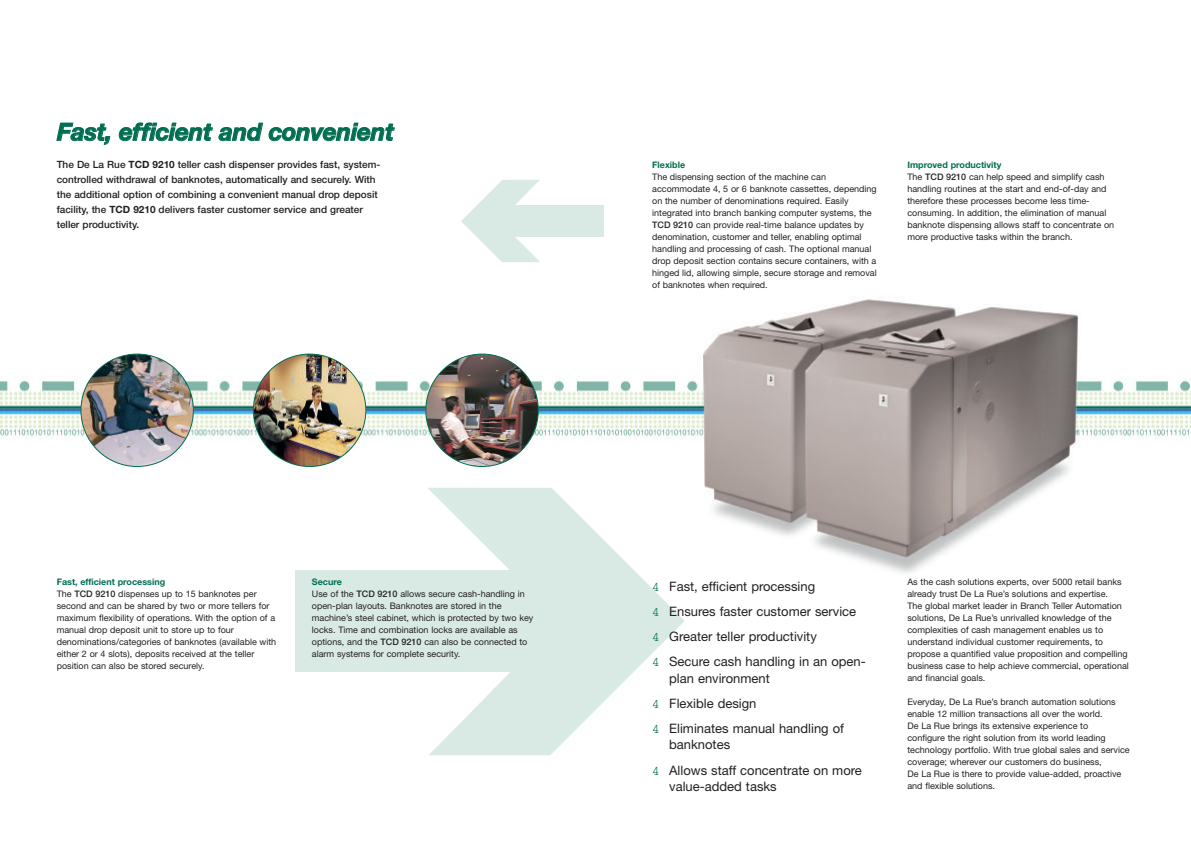
<style>
.page{position:relative;width:1191px;height:842px;background:#fff}
.page>*{position:absolute;margin:0;border:0;box-sizing:border-box;transform-origin:0 0}
.t1{font:italic 700 24px "Helvetica Neue";letter-spacing:-.005em;color:#006e51}
.t2{font:13px/25.1px "Helvetica Neue";color:#231f20}
.t3{font:500 10px/15px "Helvetica Neue";color:#231f20}
.t4{font:9px/12px "Helvetica Neue";color:#231f20}
.t5{font:700 9px "Helvetica Neue";color:#006e51}
.s1{font-weight:700}
.s2{font-weight:700;color:#006e51}
.s3{font-weight:500}
.s4{font-family:"Courier";color:#006e51}
</style>
<div class="page">
<img style="left:0;top:205px;width:1191px;height:551px">
<svg style="left:461px;top:180px;width:79px;height:82px"></svg>
<div style="left:481px;top:206px;width:123px;height:31px;background:#d9eae5"></div>
<svg style="left:427px;top:488px;width:257px;height:267px"></svg>
<div style="left:295px;top:570px;width:323px;height:102px;background:#d9eae5"></div>
<img style="left:80px;top:354px;width:114px;height:113px">
<img style="left:253px;top:354px;width:113px;height:113px">
<img style="left:425px;top:354px;width:114px;height:113px">
<h1 class="t1" style="left:57px;top:123px;width:338px">Fast, efficient and convenient</h1>
<p class="t3" style="left:57px;top:158px;width:325px">The De La Rue <span class="s1">TCD 9210</span> teller cash dispenser provides fast, system&shy;controlled withdrawal of banknotes, automatically and securely. With the additional option of combining a convenient manual drop deposit facility, the <span class="s1">TCD 9210</span> delivers faster customer service and greater teller productivity.</p>
<p class="t4" style="left:57px;top:576px;width:221px"><span class="s2">Fast, efficient processing<br></span>The <span class="s3">TCD 9210</span> dispenses up to 15 banknotes per second and can be shared by two or more tellers for maximum flexibility of operations. With the option of a manual drop deposit unit to store up to four denominations/categories of banknotes (available with either 2 or 4 slots), deposits received at the teller position can also be stored securely.</p>
<p class="t4" style="left:312px;top:576px;width:223px"><span class="s2">Secure<br></span>Use of the <span class="s3">TCD 9210</span> allows secure cash-handling in open-plan layouts. Banknotes are stored in the machine’s steel cabinet, which is protected by two key locks. Time and combination locks are available as options, and the <span class="s3">TCD 9210</span> can also be connected to alarm systems for complete security.</p>
<p class="t5" style="left:652px;top:161px;width:34px">Flexible</p>
<p class="t4" style="left:652px;top:171px;width:226px">The dispensing section of the machine can accommodate 4, 5 or 6 banknote cassettes, depending on the number of denominations required. Easily integrated into branch banking computer systems, the <span class="s3">TCD 9210</span> can provide real-time balance updates by denomination, customer and teller, enabling optimal handling and processing of cash. The optional manual drop deposit section contains secure containers, with a hinged lid, allowing simple, secure storage and removal of banknotes when required.</p>
<p class="t4" style="left:907px;top:159px;width:208px"><span class="s2">Improved productivity<br></span>The <span class="s3">TCD 9210</span> can help speed and simplify cash handling routines at the start and end-of-day and therefore these processes become less time&shy;consuming. In addition, the elimination of manual banknote dispensing allows staff to concentrate on more productive tasks within the branch.</p>
<h2 class="t2" style="left:652px;top:575px;width:215px"><span class="s4">4</span> Fast, efficient processing<br><span class="s4">4</span> Ensures faster customer service<br><span class="s4">4</span> Greater teller productivity<br><span class="s4">4</span> Secure cash handling in an open-</h2>
<h2 class="t2" style="left:652px;top:667px;width:193px;text-indent:17px">plan environment<br><span class="s4">4</span> Flexible design<br><span class="s4">4</span> Eliminates manual handling of</h2>
<h2 class="t2" style="left:652px;top:733px;width:211px;text-indent:17px">banknotes<br><span class="s4">4</span> Allows staff concentrate on more</h2>
<h2 class="t2" style="left:669px;top:775px;width:109px">value-added tasks</h2>
<p class="t4" style="left:907px;top:576px;width:223px">As the cash solutions experts, over 5000 retail banks already trust De La Rue’s solutions and expertise.<br>The global market leader in Branch Teller Automation solutions, De La Rue’s unrivalled knowledge of the complexities of cash management enables us to understand individual customer requirements, to propose a quantified value proposition and compelling business case to help achieve commercial, operational and financial goals.</p>
<p class="t4" style="left:907px;top:696px;width:224px">Everyday, De La Rue’s branch automation solutions enable 12 million transactions all over the world.<br>De La Rue brings its extensive experience to<br>configure the right solution from its world leading technology portfolio. With true global sales and service coverage; wherever our customers do business,<br>De La Rue is there to provide value-added, proactive and flexible solutions.</p>
</div>
